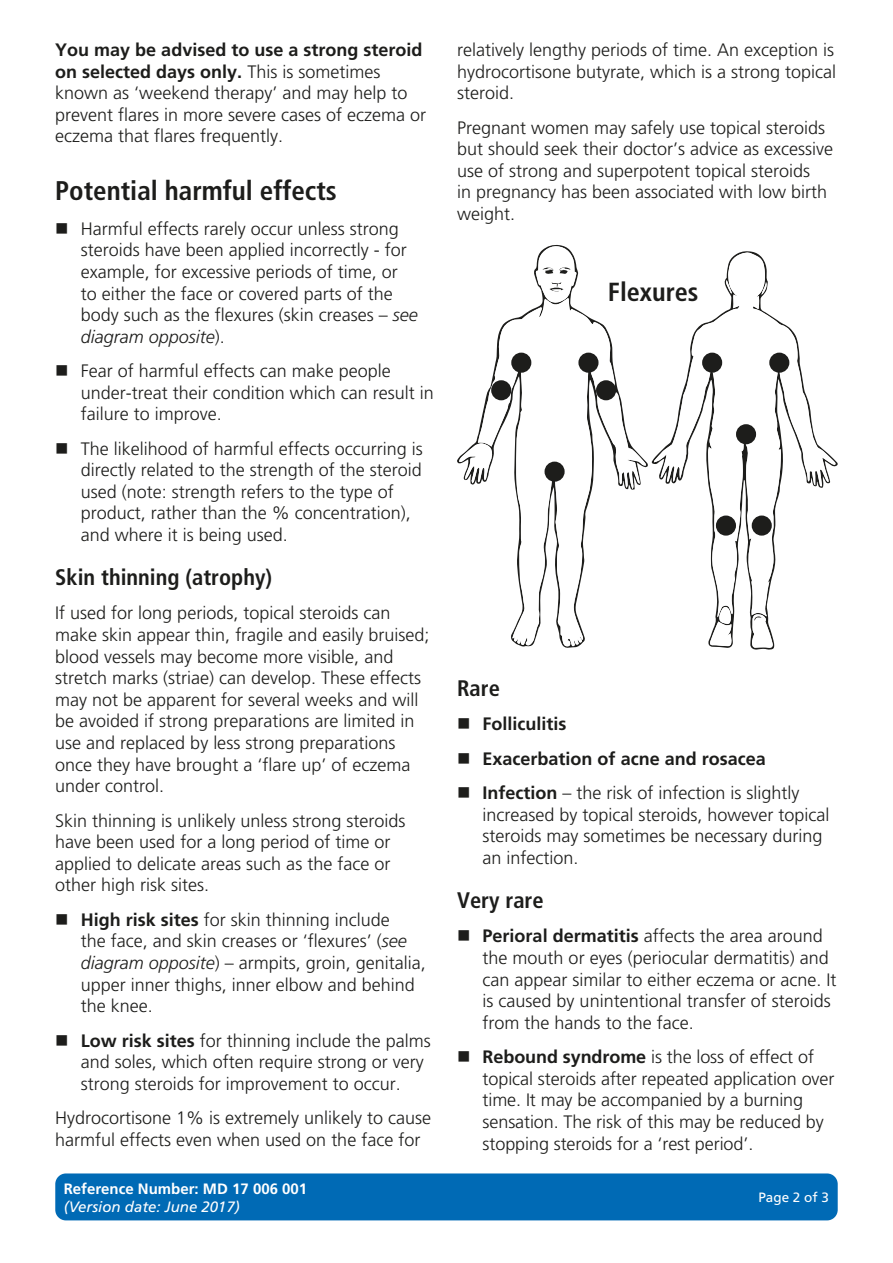
<style>
.page{position:relative;width:893px;height:1263px;background:#fff}
.page>*{position:absolute;margin:0;border:0;box-sizing:border-box;transform-origin:0 0}
.t1{font:700 condensed 27px "Frutiger 67";color:#1d1d1b}
.t2{font:700 condensed 26.1px "Frutiger 67";color:#1d1d1b}
.t3{font:700 condensed 22.5px "Frutiger 67";color:#1d1d1b}
.t4{font:300 18px/21.6px "Frutiger 45";color:#1d1d1b}
.t5{font:700 18px/21.6px "Frutiger 65";color:#1d1d1b}
.t6{font:italic 300 18px "Frutiger 46";color:#1d1d1b}
.t7{font:700 15px "Frutiger 65";color:#fff}
.t8{font:italic 15px "Frutiger 56";color:#fff}
.t9{font:13.5px "Frutiger 55 Roman";color:#fff}
.s1{font-family:"Frutiger 45";font-weight:300}
.s2{font-family:"Frutiger 46";font-style:italic}
.s3{font-family:"Frutiger 45";font-style:normal}
.s4{font-family:"Frutiger 65";font-weight:700}
</style>
<div class="page">
<div style="left:55px;top:1173px;width:783px;height:47px;background:#006ab5;border-radius:11px"></div>
<svg style="left:654px;top:252px;width:181px;height:365px"></svg>
<svg style="left:710px;top:606px;width:22px;height:40px"></svg>
<svg style="left:726px;top:280px;width:6px;height:13px"></svg>
<svg style="left:761px;top:282px;width:6px;height:13px"></svg>
<svg style="left:751px;top:614px;width:22px;height:34px"></svg>
<svg style="left:478px;top:303px;width:168px;height:344px"></svg>
<svg style="left:459px;top:443px;width:33px;height:40px"></svg>
<svg style="left:535px;top:246px;width:42px;height:57px"></svg>
<div style="left:512px;top:353px;width:18px;height:19px;background:#1d1d1b;border-radius:50%"></div>
<div style="left:511px;top:353px;width:20px;height:20px;border:2px solid #1d1d1b;border-radius:50%"></div>
<div style="left:579px;top:353px;width:19px;height:19px;background:#1d1d1b;border-radius:50%"></div>
<div style="left:578px;top:353px;width:20px;height:20px;border:2px solid #1d1d1b;border-radius:50%"></div>
<div style="left:492px;top:381px;width:18px;height:18px;background:#1d1d1b;border-radius:50%"></div>
<div style="left:491px;top:380px;width:20px;height:20px;border:2px solid #1d1d1b;border-radius:50%"></div>
<div style="left:597px;top:381px;width:18px;height:18px;background:#1d1d1b;border-radius:50%"></div>
<div style="left:596px;top:380px;width:20px;height:20px;border:2px solid #1d1d1b;border-radius:50%"></div>
<div style="left:545px;top:462px;width:19px;height:19px;background:#1d1d1b;border-radius:50%"></div>
<div style="left:544px;top:462px;width:21px;height:20px;border:2px solid #1d1d1b;border-radius:50%"></div>
<div style="left:703px;top:353px;width:18px;height:19px;background:#1d1d1b;border-radius:50%"></div>
<div style="left:702px;top:353px;width:20px;height:20px;border:2px solid #1d1d1b;border-radius:50%"></div>
<div style="left:770px;top:353px;width:18px;height:19px;background:#1d1d1b;border-radius:50%"></div>
<div style="left:769px;top:353px;width:20px;height:20px;border:2px solid #1d1d1b;border-radius:50%"></div>
<div style="left:737px;top:425px;width:18px;height:18px;background:#1d1d1b;border-radius:50%"></div>
<div style="left:736px;top:424px;width:20px;height:20px;border:2px solid #1d1d1b;border-radius:50%"></div>
<div style="left:717px;top:516px;width:18px;height:19px;background:#1d1d1b;border-radius:50%"></div>
<div style="left:716px;top:515px;width:20px;height:21px;border:2px solid #1d1d1b;border-radius:50%"></div>
<div style="left:753px;top:516px;width:18px;height:19px;background:#1d1d1b;border-radius:50%"></div>
<div style="left:752px;top:515px;width:20px;height:21px;border:2px solid #1d1d1b;border-radius:50%"></div>
<p class="t5" style="left:55px;top:39px;width:369px">You may be advised to use a strong steroid on selected days only. <span class="s1">This is sometimes</span></p>
<p class="t4" style="left:55px;top:82px;width:372px">known as ‘weekend therapy’ and may help to prevent flares in more severe cases of eczema or eczema that flares frequently.</p>
<h1 class="t1" style="left:55px;top:175px;width:283px">Potential harmful effects</h1>
<p class="t4" style="left:81px;top:218px;width:339px">Harmful effects rarely occur unless strong steroids have been applied incorrectly - for example, for excessive periods of time, or to either the face or covered parts of the body such as the flexures (skin creases – <span class="s2">see</span></p>
<p class="t6" style="left:81px;top:326px;width:146px">diagram opposite<span class="s3">).</span></p>
<p class="t4" style="left:81px;top:360px;width:355px">Fear of harmful effects can make people under-treat their condition which can result in failure to improve.</p>
<p class="t4" style="left:81px;top:438px;width:344px">The likelihood of harmful effects occurring is directly related to the strength of the steroid used (note: strength refers to the type of product, rather than the % concentration), and where it is being used.</p>
<p class="t3" style="left:55px;top:564px;width:218px">Skin thinning (atrophy)</p>
<p class="t4" style="left:55px;top:602px;width:376px">If used for long periods, topical steroids can make skin appear thin, fragile and easily bruised; blood vessels may become more visible, and stretch marks (striae) can develop. These effects may not be apparent for several weeks and will be avoided if strong preparations are limited in use and replaced by less strong preparations once they have brought a ‘flare up’ of eczema under control.</p>
<p class="t4" style="left:55px;top:809px;width:352px">Skin thinning is unlikely unless strong steroids have been used for a long period of time or applied to delicate areas such as the face or other high risk sites.</p>
<p class="t4" style="left:81px;top:909px;width:347px"><span class="s4">High risk sites</span> for skin thinning include<br>the face, and skin creases or ‘flexures’ (<span class="s2">see diagram opposite</span>) – armpits, groin, genitalia, upper inner thighs, inner elbow and behind the knee.</p>
<p class="t4" style="left:81px;top:1029px;width:352px"><span class="s4">Low risk sites</span> for thinning include the palms and soles, which often require strong or very strong steroids for improvement to occur.</p>
<p class="t4" style="left:55px;top:1107px;width:378px">Hydrocortisone 1% is extremely unlikely to cause harmful effects even when used on the face for</p>
<p class="t7" style="left:64px;top:1179px;width:245px">Reference Number: MD 17 006 001</p>
<p class="t8" style="left:64px;top:1197px;width:178px">(Version date: June 2017)</p>
<p class="t4" style="left:457px;top:39px;width:381px;text-align:justify">relatively lengthy periods of time. An exception is hydrocortisone butyrate, which is a strong topical steroid.</p>
<p class="t4" style="left:457px;top:117px;width:378px">Pregnant women may safely use topical steroids but should seek their doctor’s advice as excessive use of strong and superpotent topical steroids<br>in pregnancy has been associated with low birth weight.</p>
<h2 class="t2" style="left:608px;top:277px;width:92px">Flexures</h2>
<p class="t3" style="left:457px;top:675px;width:44px">Rare</p>
<p class="t5" style="left:483px;top:707px;width:285px;line-height:34.3px">Folliculitis<br>Exacerbation of acne and rosacea</p>
<p class="t4" style="left:483px;top:782px;width:349px"><span class="s4">Infection</span> – the risk of infection is slightly increased by topical steroids, however topical steroids may sometimes be necessary during an infection.</p>
<p class="t3" style="left:457px;top:887px;width:88px">Very rare</p>
<p class="t4" style="left:483px;top:925px;width:355px"><span class="s4">Perioral dermatitis</span> affects the area around the mouth or eyes (periocular dermatitis) and can appear similar to either eczema or acne. It is caused by unintentional transfer of steroids from the hands to the face.</p>
<p class="t4" style="left:483px;top:1046px;width:353px"><span class="s4">Rebound syndrome</span> is the loss of effect of topical steroids after repeated application over time. It may be accompanied by a burning sensation. The risk of this may be reduced by stopping steroids for a ‘rest period’.</p>
<p class="t9" style="left:758px;top:1189px;width:72px">Page 2 of 3</p>
</div>
